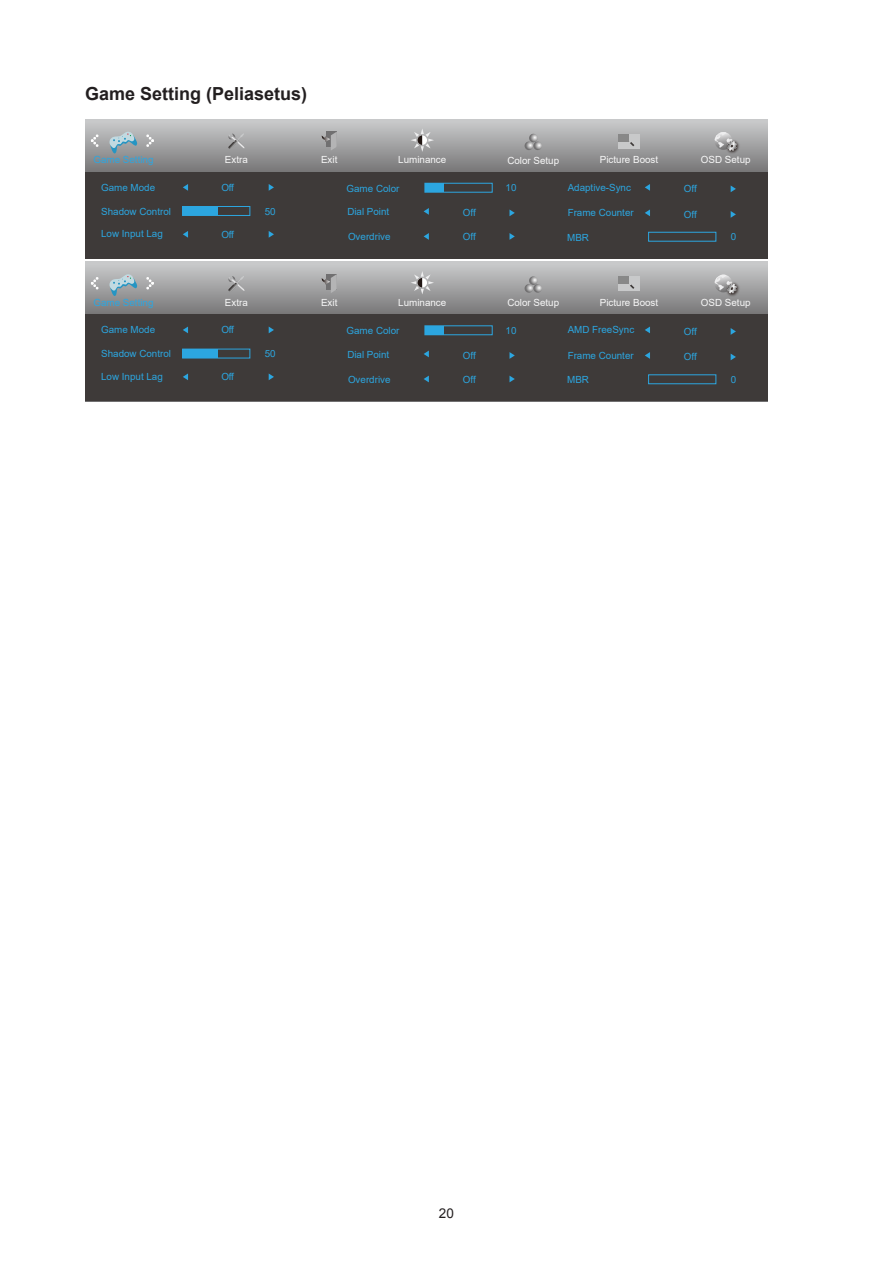
<style>
.page{position:relative;width:893px;height:1263px;background:#fff}
.page>*{position:absolute;margin:0;border:0;box-sizing:border-box;transform-origin:0 0}
.Heading_3{font:700 18px "Arial";color:#231f20}
.t1{font:13.5px "Arial";color:#231f20}
.t2{font:9.75px "Arial";color:#2ca6e0}
.t3{font:9.75px "Arial";color:#f7f7f7}
</style>
<div class="page">
<svg style="left:85px;top:119px;width:683px;height:53px;background:#a0a0a1"></svg>
<div style="left:85px;top:172px;width:683px;height:87px;background:#3e3a39"></div>
<svg style="left:91px;top:134px;width:8px;height:13px"></svg>
<svg style="left:146px;top:134px;width:8px;height:13px"></svg>
<div style="left:618px;top:134px;width:22px;height:15px;background:#c8c9ca"></div>
<div style="left:618px;top:134px;width:11px;height:7px;background:#888"></div>
<img style="left:724px;top:138px;width:18px;height:18px">
<svg style="left:715px;top:132px;width:22px;height:19px"></svg>
<svg style="left:322px;top:132px;width:15px;height:19px"></svg>
<svg style="left:228px;top:133px;width:18px;height:16px"></svg>
<svg style="left:411px;top:128px;width:23px;height:24px"></svg>
<svg style="left:183px;top:184px;width:5px;height:7px"></svg>
<svg style="left:269px;top:184px;width:5px;height:7px"></svg>
<svg style="left:183px;top:231px;width:5px;height:7px"></svg>
<svg style="left:269px;top:231px;width:5px;height:7px"></svg>
<svg style="left:424px;top:233px;width:5px;height:7px"></svg>
<svg style="left:509px;top:233px;width:6px;height:7px"></svg>
<svg style="left:424px;top:208px;width:5px;height:7px"></svg>
<svg style="left:509px;top:209px;width:6px;height:7px"></svg>
<svg style="left:525px;top:134px;width:17px;height:16px"></svg>
<div style="left:182px;top:206px;width:68px;height:10px;border:1px solid #2ca6e0"></div>
<div style="left:182px;top:206px;width:36px;height:9px;background:#2ca6e0"></div>
<div style="left:425px;top:183px;width:19px;height:9px;background:#2ca6e0"></div>
<div style="left:425px;top:183px;width:68px;height:10px;border:1px solid #2ca6e0"></div>
<svg style="left:645px;top:184px;width:5px;height:7px"></svg>
<svg style="left:731px;top:185px;width:5px;height:7px"></svg>
<svg style="left:645px;top:209px;width:5px;height:7px"></svg>
<svg style="left:731px;top:211px;width:5px;height:7px"></svg>
<svg style="left:109px;top:131px;width:28px;height:23px"></svg>
<div style="left:648px;top:232px;width:68px;height:10px;border:1px solid #2ca6e0"></div>
<svg style="left:85px;top:262px;width:683px;height:52px;background:#a0a1a2"></svg>
<div style="left:85px;top:314px;width:683px;height:87px;background:#3e3a39"></div>
<svg style="left:91px;top:277px;width:8px;height:13px"></svg>
<svg style="left:146px;top:277px;width:8px;height:13px"></svg>
<div style="left:618px;top:276px;width:22px;height:15px;background:#c8c9ca"></div>
<div style="left:618px;top:276px;width:11px;height:8px;background:#888"></div>
<svg style="left:630px;top:284px;width:4px;height:5px"></svg>
<img style="left:724px;top:281px;width:18px;height:17px">
<svg style="left:715px;top:275px;width:22px;height:18px"></svg>
<svg style="left:322px;top:274px;width:15px;height:19px"></svg>
<svg style="left:228px;top:276px;width:18px;height:16px"></svg>
<svg style="left:411px;top:271px;width:23px;height:23px"></svg>
<svg style="left:183px;top:327px;width:5px;height:6px"></svg>
<svg style="left:269px;top:327px;width:5px;height:6px"></svg>
<svg style="left:183px;top:373px;width:5px;height:7px"></svg>
<svg style="left:269px;top:373px;width:5px;height:7px"></svg>
<svg style="left:424px;top:376px;width:5px;height:6px"></svg>
<svg style="left:509px;top:376px;width:6px;height:6px"></svg>
<svg style="left:424px;top:351px;width:5px;height:6px"></svg>
<svg style="left:509px;top:352px;width:6px;height:7px"></svg>
<svg style="left:525px;top:276px;width:17px;height:17px"></svg>
<div style="left:182px;top:349px;width:36px;height:9px;background:#2ca6e0"></div>
<div style="left:425px;top:326px;width:19px;height:9px;background:#2ca6e0"></div>
<div style="left:425px;top:325px;width:68px;height:10px;border:1px solid #2ca6e0"></div>
<svg style="left:645px;top:327px;width:5px;height:6px"></svg>
<svg style="left:731px;top:328px;width:5px;height:7px"></svg>
<svg style="left:645px;top:352px;width:5px;height:7px"></svg>
<svg style="left:731px;top:354px;width:5px;height:6px"></svg>
<svg style="left:109px;top:274px;width:28px;height:22px"></svg>
<div style="left:648px;top:374px;width:68px;height:10px;border:1px solid #2ca6e0"></div>
<p class="Heading_3" style="left:85px;top:82px;width:224px">Game Setting (Peliasetus)</p>
<p class="t3" style="left:225px;top:153px;width:24px">Extra</p>
<p class="t3" style="left:321px;top:153px;width:18px">Exit</p>
<p class="t3" style="left:398px;top:153px;width:50px">Luminance</p>
<p class="t3" style="left:600px;top:153px;width:60px">Picture Boost</p>
<p class="t3" style="left:701px;top:153px;width:51px">OSD Setup</p>
<p class="t2" style="left:93px;top:153px;width:62px">Game Setting</p>
<p class="t3" style="left:507px;top:154px;width:53px">Color Setup</p>
<p class="t2" style="left:101px;top:181px;width:56px">Game Mode</p>
<p class="t2" style="left:221px;top:181px;width:14px">Off</p>
<p class="t2" style="left:221px;top:228px;width:14px">Off</p>
<p class="t2" style="left:463px;top:230px;width:15px">Off</p>
<p class="t2" style="left:347px;top:181px;width:54px">Game Color</p>
<p class="t2" style="left:506px;top:181px;width:12px">10</p>
<p class="t2" style="left:568px;top:181px;width:65px">Adaptive-Sync</p>
<p class="t2" style="left:684px;top:182px;width:15px">Off</p>
<p class="t2" style="left:347px;top:205px;width:44px">Dial Point</p>
<p class="t2" style="left:568px;top:206px;width:68px">Frame Counter</p>
<p class="t2" style="left:684px;top:208px;width:15px">Off</p>
<p class="t2" style="left:567px;top:230px;width:23px">MBR</p>
<p class="t2" style="left:731px;top:230px;width:7px">0</p>
<p class="t2" style="left:265px;top:205px;width:12px">50</p>
<p class="t2" style="left:101px;top:205px;width:71px">Shadow Control</p>
<p class="t2" style="left:463px;top:206px;width:15px">Off</p>
<p class="t2" style="left:101px;top:227px;width:63px">Low Input Lag</p>
<p class="t2" style="left:348px;top:230px;width:44px">Overdrive</p>
<p class="t3" style="left:225px;top:295px;width:24px">Extra</p>
<p class="t3" style="left:321px;top:295px;width:18px">Exit</p>
<p class="t3" style="left:398px;top:295px;width:50px">Luminance</p>
<p class="t3" style="left:600px;top:295px;width:60px">Picture Boost</p>
<p class="t3" style="left:701px;top:295px;width:51px">OSD Setup</p>
<p class="t2" style="left:93px;top:296px;width:62px">Game Setting</p>
<p class="t3" style="left:507px;top:296px;width:53px">Color Setup</p>
<p class="t2" style="left:101px;top:323px;width:56px">Game Mode</p>
<p class="t2" style="left:221px;top:323px;width:14px">Off</p>
<p class="t2" style="left:221px;top:370px;width:14px">Off</p>
<p class="t2" style="left:463px;top:372px;width:15px">Off</p>
<p class="t2" style="left:347px;top:324px;width:54px">Game Color</p>
<p class="t2" style="left:506px;top:324px;width:12px">10</p>
<p class="t2" style="left:568px;top:323px;width:68px">AMD FreeSync</p>
<p class="t2" style="left:684px;top:325px;width:15px">Off</p>
<p class="t2" style="left:347px;top:348px;width:44px">Dial Point</p>
<p class="t2" style="left:568px;top:349px;width:68px">Frame Counter</p>
<p class="t2" style="left:684px;top:350px;width:15px">Off</p>
<p class="t2" style="left:567px;top:373px;width:23px">MBR</p>
<p class="t2" style="left:731px;top:373px;width:7px">0</p>
<p class="t2" style="left:265px;top:347px;width:12px">50</p>
<p class="t2" style="left:101px;top:347px;width:71px">Shadow Control</p>
<p class="t2" style="left:463px;top:349px;width:15px">Off</p>
<p class="t2" style="left:101px;top:370px;width:63px">Low Input Lag</p>
<p class="t2" style="left:348px;top:372px;width:44px">Overdrive</p>
<h2 class="t1" style="left:439px;top:1205px;width:17px">20</h2>
</div>
